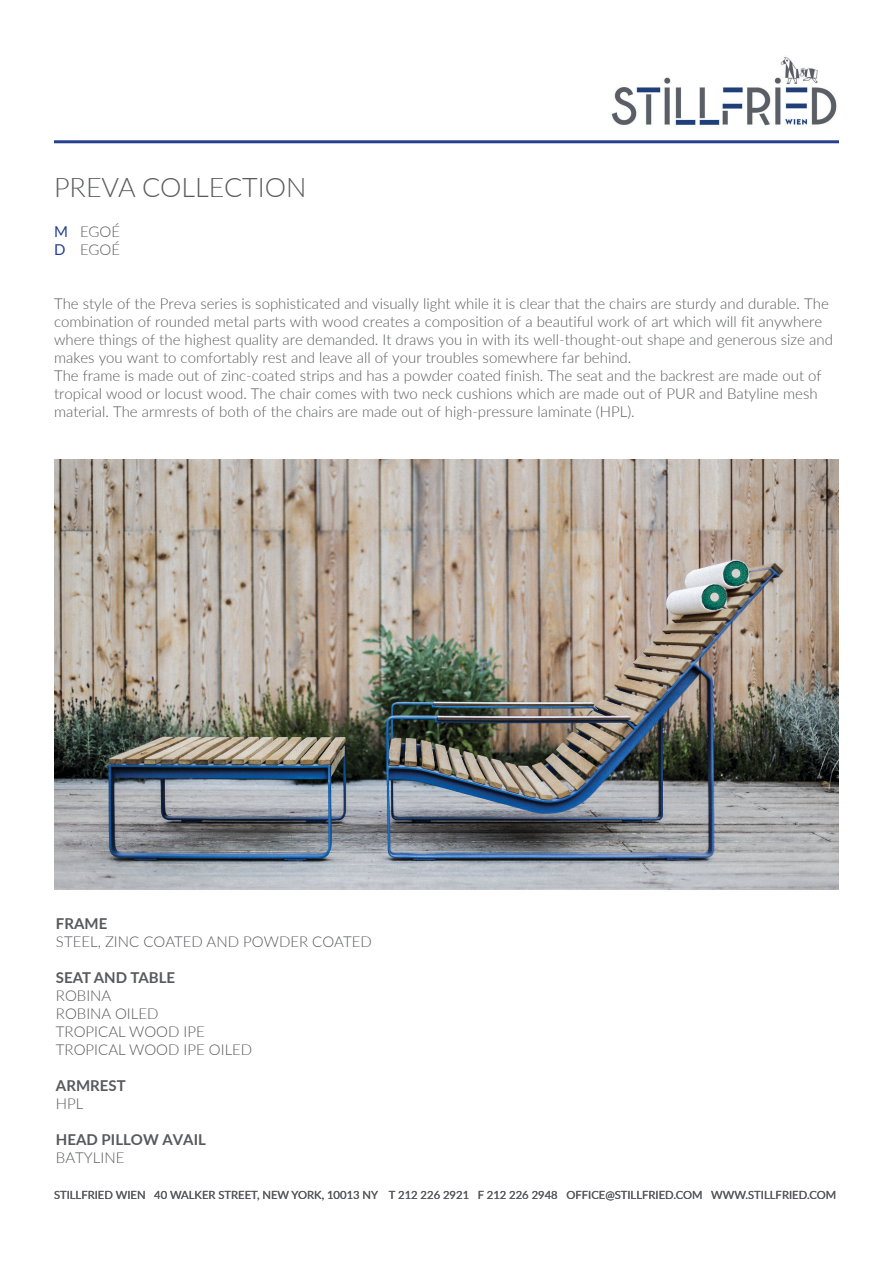
<style>
.page{position:relative;width:893px;height:1263px;background:#fff}
.page>*{position:absolute;margin:0;border:0;box-sizing:border-box;transform-origin:0 0}
.t1{font:300 27px "Lato";color:#595a5c}
.t2{font:300 15px/18px "Lato";color:#595a5c}
.t3{font:300 15px/18px "Lato";color:#58595b}
.t4{font:700 15px/18px "Lato";color:#58595b}
.t5{font:15px "Lato";color:#25408f}
.t6{font:11.25px "Lato";color:#58595b}
.s1{font-weight:700}
.s2{font-weight:300}
</style>
<div class="page">
<img style="left:611px;top:56px;width:226px;height:70px">
<hr style="left:54px;top:140px;width:785px;height:3px;background:#25408f">
<img style="left:54px;top:459px;width:785px;height:430px">
<p class="t1" style="left:54px;top:168px;width:254px">PREVA COLLECTION</p>
<p class="t5" style="left:54px;top:221px;width:15px">M</p>
<p class="t5" style="left:54px;top:239px;width:13px">D</p>
<p class="t2" style="left:80px;top:222px;width:42px">EGOÉ</p>
<p class="t2" style="left:80px;top:240px;width:42px">EGOÉ</p>
<p class="t2" style="left:54px;top:294px;width:780px">The style of the Preva series is sophisticated and visually light while it is clear that the chairs are sturdy and durable. The combination of rounded metal parts with wood creates a composition of a beautiful work of art which will fit anywhere where things of the highest quality are demanded. It draws you in with its well-thought-out shape and generous size and makes you want to comfortably rest and leave all of your troubles somewhere far behind.<br>The frame is made out of zinc-coated strips and has a powder coated finish. The seat and the backrest are made out of tropical wood or locust wood. The chair comes with two neck cushions which are made out of PUR and Batyline mesh material. The armrests of both of the chairs are made out of high-pressure laminate (HPL).</p>
<p class="t3" style="left:56px;top:914px;width:317px"><span class="s1">FRAME<br></span>STEEL, ZINC COATED AND POWDER COATED</p>
<p class="t3" style="left:56px;top:968px;width:198px"><span class="s1">SEAT AND TABLE<br></span>ROBINA<br>ROBINA OILED<br>TROPICAL WOOD IPE<br>TROPICAL WOOD IPE OILED</p>
<p class="t4" style="left:56px;top:1076px;width:71px">ARMREST<br><span class="s2">HPL</span></p>
<p class="t4" style="left:56px;top:1130px;width:151px">HEAD PILLOW AVAIL<br><span class="s2">BATYLINE</span></p>
<p class="t6" style="left:54px;top:1187px;width:784px">STILLFRIED WIEN 40 WALKER STREET, NEW YORK, 10013 NY T 212 226 2921 F 212 226 2948 OFFICE@STILLFRIED.COM WWW.STILLFRIED.COM</p>
</div>
